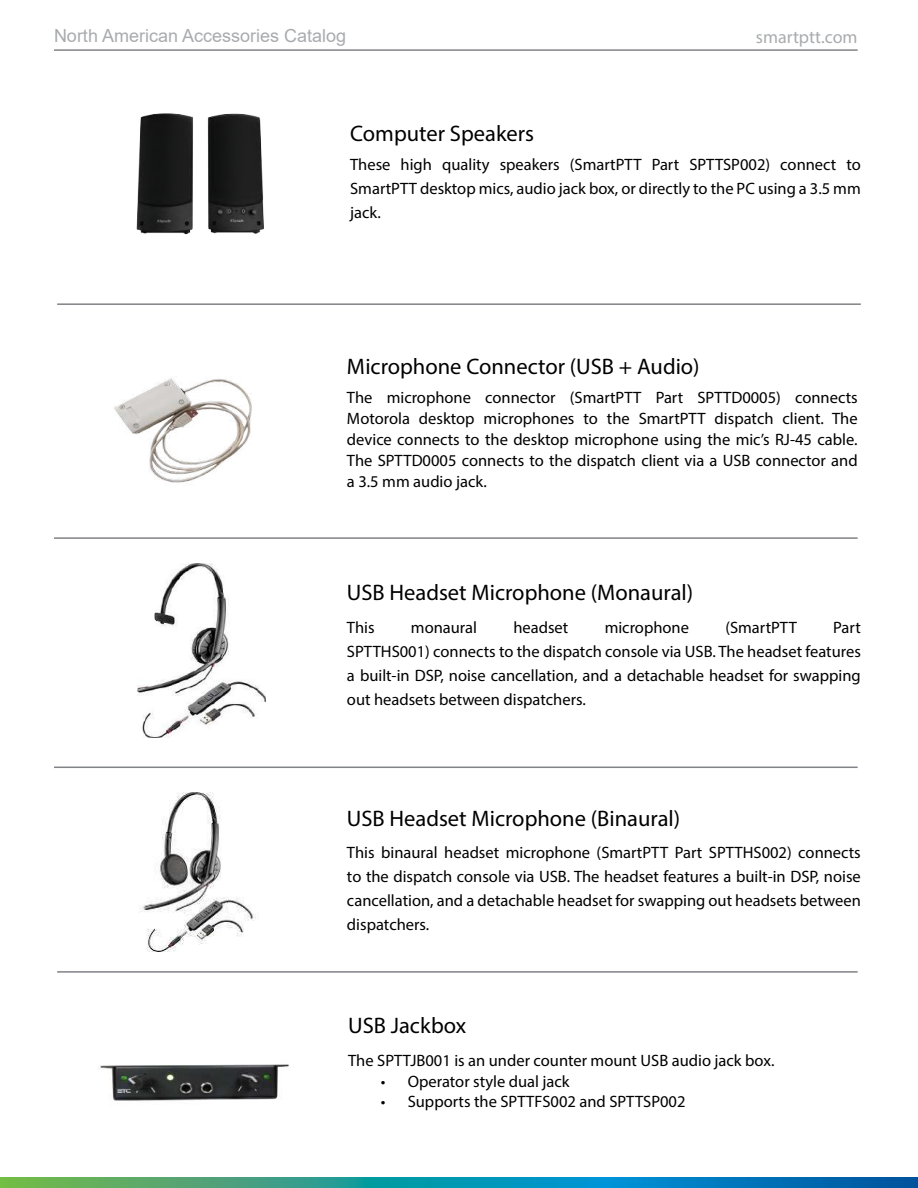
<style>
.page{position:relative;width:918px;height:1188px;background:#fff}
.page>*{position:absolute;margin:0;border:0;box-sizing:border-box;transform-origin:0 0}
.t1{font:22.5px "Myriad Pro";color:#000}
.t2{font:18px "Arial";color:#a9abae}
.t3{font:18px "Myriad Pro";color:#a9abae}
.t4{font:16.5px/24px "Myriad Pro";color:#000;text-align:justify}
</style>
<div class="page">
<hr style="left:54px;top:49px;width:804px;height:2px;background:#808285">
<img style="left:139px;top:792px;width:120px;height:160px">
<img style="left:136px;top:113px;width:128px;height:121px">
<hr style="left:54px;top:767px;width:804px;height:1px;background:#808285">
<hr style="left:57px;top:971px;width:801px;height:2px;background:#808285">
<img style="left:138px;top:563px;width:127px;height:175px">
<img style="left:113px;top:377px;width:139px;height:106px">
<hr style="left:57px;top:303px;width:804px;height:2px;background:#808285">
<svg style="left:0;top:1177px;width:918px;height:11px;background:#1f919c"></svg>
<hr style="left:54px;top:537px;width:804px;height:2px;background:#808285">
<img style="left:99px;top:1064px;width:190px;height:37px">
<p class="t2" style="left:54px;top:24px;width:294px">North American Accessories Catalog</p>
<p class="t3" style="left:756px;top:26px;width:103px">smartptt.com</p>
<h1 class="t1" style="left:350px;top:120px;width:185px">Computer Speakers</h1>
<p class="t4" style="left:350px;top:152px;width:512px">These high quality speakers (SmartPTT Part SPTTSP002) connect to SmartPTT desktop mics, audio jack box, or directly to the PC using a 3.5 mm jack.</p>
<h1 class="t1" style="left:347px;top:353px;width:354px">Microphone Connector (USB + Audio)</h1>
<p class="t4" style="left:347px;top:387px;width:512px;line-height:21px">The microphone connector (SmartPTT Part SPTTD0005) connects Motorola desktop microphones to the SmartPTT dispatch client. The device connects to the desktop microphone using the mic’s RJ-45 cable.<br>The SPTTD0005 connects to the dispatch client via a USB connector and a 3.5 mm audio jack.</p>
<h1 class="t1" style="left:347px;top:579px;width:348px">USB Headset Microphone (Monaural)</h1>
<p class="t4" style="left:347px;top:615px;width:29px">This</p>
<p class="t4" style="left:411px;top:615px;width:68px">monaural</p>
<p class="t4" style="left:513px;top:615px;width:56px">headset</p>
<p class="t4" style="left:605px;top:615px;width:86px">microphone</p>
<p class="t4" style="left:725px;top:615px;width:73px">(SmartPTT</p>
<p class="t4" style="left:347px;top:615px;width:515px;text-indent:486px">Part SPTTHS001) connects to the dispatch console via USB. The headset features a built-in DSP, noise cancellation, and a detachable headset for swapping out headsets between dispatchers.</p>
<h1 class="t1" style="left:347px;top:804px;width:335px">USB Headset Microphone (Binaural)</h1>
<p class="t4" style="left:347px;top:840px;width:515px">This binaural headset microphone (SmartPTT Part SPTTHS002) connects to the dispatch console via USB. The headset features a built-in DSP, noise cancellation, and a detachable headset for swapping out headsets between dispatchers.</p>
<h1 class="t1" style="left:348px;top:1012px;width:120px">USB Jackbox</h1>
<p class="t4" style="left:348px;top:1048px;width:428px">The SPTTJB001 is an under counter mount USB audio jack box.</p>
<p class="t4" style="left:381px;top:1069px;width:190px">• Operator style dual jack</p>
<p class="t4" style="left:381px;top:1089px;width:306px">• Supports the SPTTFS002 and SPTTSP002</p>
</div>
